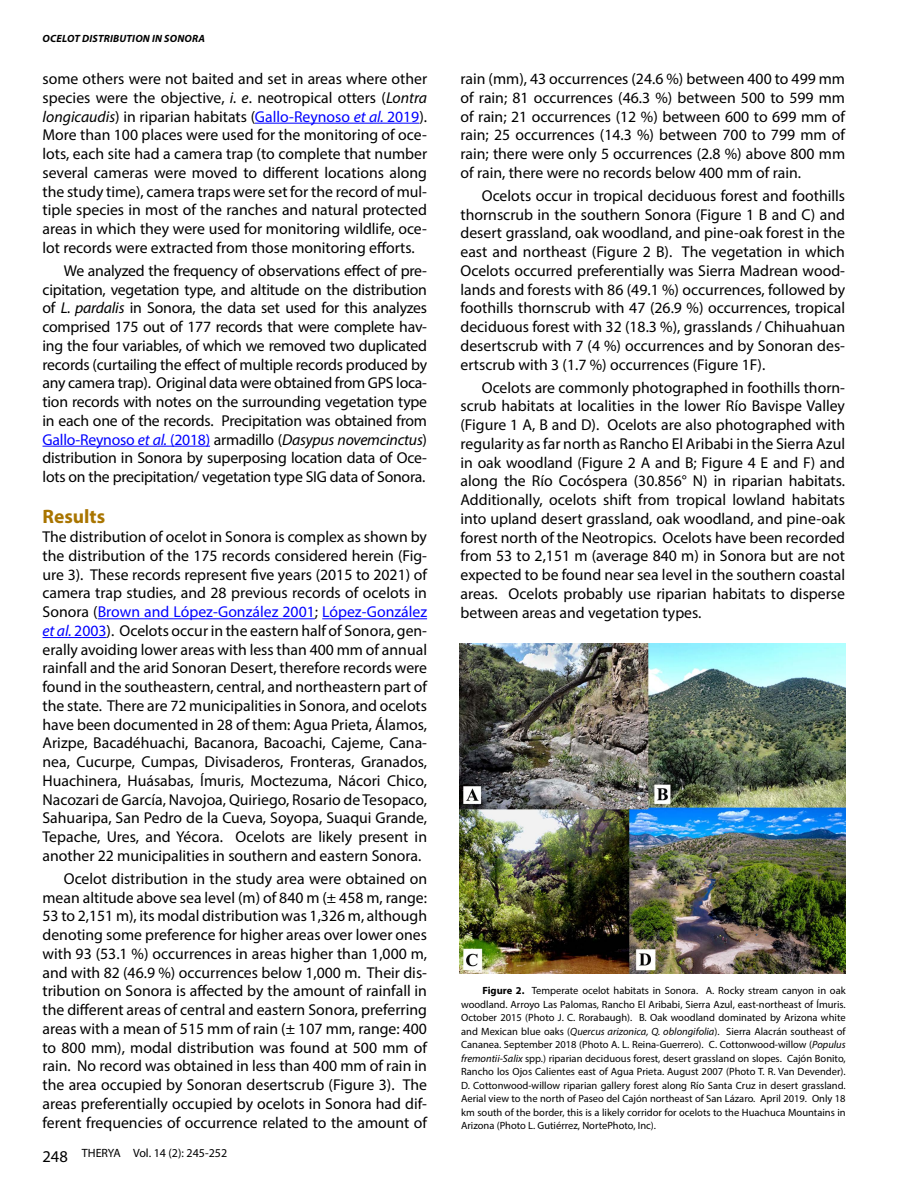
<style>
.page{position:relative;width:918px;height:1188px;background:#fff}
.page>*{position:absolute;margin:0;border:0;box-sizing:border-box;transform-origin:0 0}
.SUBTITULOS_REVISTA{font:700 19.5px "Myriad Pro";color:#a97500}
.TextoGeneral{font:15.75px/18.8px "Myriad Pro";color:#000;text-align:justify}
.t1{font:12px "Myriad Pro";color:#000}
.Tex_Fig_yTab{font:10.5px/13.5px "Myriad Pro";color:#000;text-align:justify}
.t2{font:italic 700 10.5px "Myriad Pro";letter-spacing:.02em;color:#000}
.s1{font-style:italic}
.s2{color:#00f}
.s3{font-style:italic;color:#00f}
.s4{font-size:16.5px}
.s5{font-weight:700}
</style>
<div class="page">
<hr style="left:255px;top:123px;width:164px;height:1px;background:#00f">
<hr style="left:43px;top:446px;width:167px;height:1px;background:#00f">
<hr style="left:98px;top:618px;width:217px;height:1px;background:#00f">
<hr style="left:322px;top:618px;width:105px;height:1px;background:#00f">
<hr style="left:43px;top:637px;width:64px;height:1px;background:#00f">
<img style="left:459px;top:643px;width:387px;height:331px">
<p class="t2" style="left:43px;top:31px;width:164px">OCELOT DISTRIBUTION IN SONORA</p>
<p class="TextoGeneral" style="left:43px;top:69px;width:386px">some others were not baited and set in areas where other species were the objective, <span class="s1">i. e</span>. neotropical otters (<span class="s1">Lontra longicaudis</span>) in riparian habitats (<span class="s2">Gallo-Reynoso</span> <span class="s3">et al.</span> <span class="s2">2019</span>).<br>More than 100 places were used for the monitoring of oce&shy;lots, each site had a camera trap (to complete that number several cameras were moved to different locations along the study time), camera traps were set for the record of mul&shy;tiple species in most of the ranches and natural protected areas in which they were used for monitoring wildlife, oce&shy;lot records were extracted from those monitoring efforts.</p>
<p class="TextoGeneral" style="left:43px;top:261px;width:386px;text-indent:21px">We analyzed the frequency of observations effect of pre&shy;cipitation, vegetation type, and altitude on the distribution of <span class="s1">L. pardalis</span> in Sonora, the data set used for this analyzes comprised 175 out of 177 records that were complete hav&shy;ing the four variables, of which we removed two duplicated records (curtailing the effect of multiple records produced by any camera trap). Original data were obtained from GPS loca&shy;tion records with notes on the surrounding vegetation type in each one of the records. Precipitation was obtained from <span class="s2">Gallo-Reynoso</span> <span class="s3">et al.</span> <span class="s2">(2018)</span> armadillo (<span class="s1">Dasypus novemcinctus</span>) distribution in Sonora by superposing location data of Oce&shy;lots on the precipitation/ vegetation type SIG data of Sonora.</p>
<p class="SUBTITULOS_REVISTA" style="left:43px;top:504px;width:64px">Results</p>
<p class="TextoGeneral" style="left:43px;top:527px;width:386px">The distribution of ocelot in Sonora is complex as shown by the distribution of the 175 records considered herein (Fig&shy;ure 3). These records represent five years (2015 to 2021) of camera trap studies, and 28 previous records of ocelots in Sonora (<span class="s2">Brown and López-González 2001</span>; <span class="s2">López-González </span><span class="s3">et al.</span> <span class="s2">2003</span>). Ocelots occur in the eastern half of Sonora, gen&shy;erally avoiding lower areas with less than 400 mm of annual rainfall and the arid Sonoran Desert, therefore records were found in the southeastern, central, and northeastern part of the state. There are 72 municipalities in Sonora, and ocelots have been documented in 28 of them: Agua Prieta, Álamos, Arizpe, Bacadéhuachi, Bacanora, Bacoachi, Cajeme, Cana&shy;nea, Cucurpe, Cumpas, Divisaderos, Fronteras, Granados, Huachinera, Huásabas, Ímuris, Moctezuma, Nácori Chico, Nacozari de García, Navojoa, Quiriego, Rosario de Tesopaco, Sahuaripa, San Pedro de la Cueva, Soyopa, Suaqui Grande, Tepache, Ures, and Yécora. Ocelots are likely present in another 22 municipalities in southern and eastern Sonora.</p>
<p class="TextoGeneral" style="left:43px;top:869px;width:386px;text-indent:21px">Ocelot distribution in the study area were obtained on mean altitude above sea level (m) of 840 m (± 458 m, range:<br>53 to 2,151 m), its modal distribution was 1,326 m, although denoting some preference for higher areas over lower ones with 93 (53.1 %) occurrences in areas higher than 1,000 m, and with 82 (46.9 %) occurrences below 1,000 m. Their dis&shy;tribution on Sonora is affected by the amount of rainfall in the different areas of central and eastern Sonora, preferring areas with a mean of 515 mm of rain (± 107 mm, range: 400 to 800 mm), modal distribution was found at 500 mm of rain. No record was obtained in less than 400 mm of rain in the area occupied by Sonoran desertscrub (Figure 3). The areas preferentially occupied by ocelots in Sonora had dif&shy;ferent frequencies of occurrence related to the amount of</p>
<p class="t1" style="left:43px;top:1146px;width:186px"><span class="s4">248</span> THERYA Vol. 14 (2): 245-252</p>
<p class="TextoGeneral" style="left:460px;top:69px;width:386px">rain (mm), 43 occurrences (24.6 %) between 400 to 499 mm of rain; 81 occurrences (46.3 %) between 500 to 599 mm of rain; 21 occurrences (12 %) between 600 to 699 mm of rain; 25 occurrences (14.3 %) between 700 to 799 mm of rain; there were only 5 occurrences (2.8 %) above 800 mm of rain, there were no records below 400 mm of rain.</p>
<p class="TextoGeneral" style="left:460px;top:186px;width:386px;text-indent:21px">Ocelots occur in tropical deciduous forest and foothills thornscrub in the southern Sonora (Figure 1 B and C) and desert grassland, oak woodland, and pine-oak forest in the east and northeast (Figure 2 B). The vegetation in which Ocelots occurred preferentially was Sierra Madrean wood&shy;lands and forests with 86 (49.1 %) occurrences, followed by foothills thornscrub with 47 (26.9 %) occurrences, tropical deciduous forest with 32 (18.3 %), grasslands / Chihuahuan desertscrub with 7 (4 %) occurrences and by Sonoran des&shy;ertscrub with 3 (1.7 %) occurrences (Figure 1F).</p>
<p class="TextoGeneral" style="left:460px;top:378px;width:386px;text-indent:21px">Ocelots are commonly photographed in foothills thorn&shy;scrub habitats at localities in the lower Río Bavispe Valley (Figure 1 A, B and D). Ocelots are also photographed with regularity as far north as Rancho El Aribabi in the Sierra Azul in oak woodland (Figure 2 A and B; Figure 4 E and F) and along the Río Cocóspera (30.856° N) in riparian habitats.<br>Additionally, ocelots shift from tropical lowland habitats into upland desert grassland, oak woodland, and pine-oak forest north of the Neotropics. Ocelots have been recorded from 53 to 2,151 m (average 840 m) in Sonora but are not expected to be found near sea level in the southern coastal areas. Ocelots probably use riparian habitats to disperse between areas and vegetation types.</p>
<p class="Tex_Fig_yTab" style="left:461px;top:984px;width:386px;text-indent:21px"><span class="s5">Figure 2.</span> Temperate ocelot habitats in Sonora. A. Rocky stream canyon in oak woodland. Arroyo Las Palomas, Rancho El Aribabi, Sierra Azul, east-northeast of Ímuris.<br>October 2015 (Photo J. C. Rorabaugh). B. Oak woodland dominated by Arizona white and Mexican blue oaks (<span class="s1">Quercus arizonica, Q. oblongifolia</span>). Sierra Alacrán southeast of Cananea. September 2018 (Photo A. L. Reina-Guerrero). C. Cottonwood-willow (<span class="s1">Populus fremontii-Salix</span> spp.) riparian deciduous forest, desert grassland on slopes. Cajón Bonito, Rancho los Ojos Calientes east of Agua Prieta. August 2007 (Photo T. R. Van Devender).<br>D. Cottonwood-willow riparian gallery forest along Río Santa Cruz in desert grassland.<br>Aerial view to the north of Paseo del Cajón northeast of San Lázaro. April 2019. Only 18 km south of the border, this is a likely corridor for ocelots to the Huachuca Mountains in Arizona (Photo L. Gutiérrez, NortePhoto, Inc).</p>
</div>
